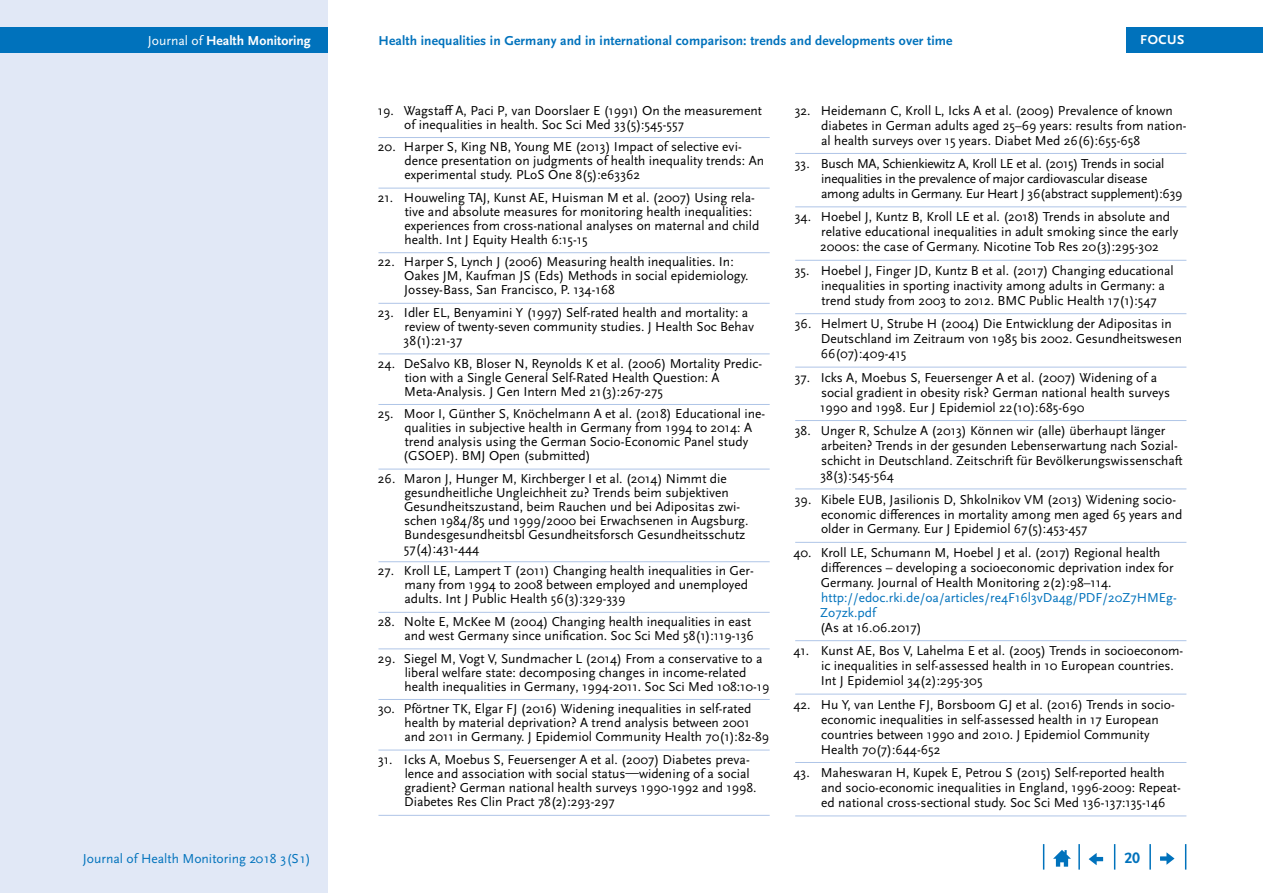
<style>
.page{position:relative;width:1263px;height:893px;background:#fff}
.page>*{position:absolute;margin:0;border:0;box-sizing:border-box;transform-origin:0 0}
.t1{font:700 15.75px "Scala Sans Pro";color:#0072bc}
.t2{font:13.65px "Scala Sans Pro Regular 4";color:#0072bc}
.t3{font:13.65px "Scala Sans Pro Bold 4";color:#fff}
.Literaturverzeichnis{font:13.5px/14.1px "Scala Sans Pro";color:#000}
.Literaturverzeichnis-2{font:13.5px/15px "Scala Sans Pro";letter-spacing:-.02em;color:#000}
.t4{font:13.5px "Scala Sans Pro Bold 4";letter-spacing:.01em;color:#0072bc}
.t5{font:13.5px "Scala Sans Pro Bold 5";letter-spacing:.04em;color:#fff}
.s1{font-family:"Scala Sans Pro Regular 3"}
.s2{color:#0072bc}
</style>
<div class="page">
<div style="left:0;top:0;width:327px;height:893px;background:#e1e8f6"></div>
<div style="left:0;top:28px;width:327px;height:25px;background:#0072bc"></div>
<svg style="left:1185px;top:844px;width:1px;height:26px"></svg>
<hr style="left:1149px;top:844px;width:2px;height:26px;background:#0072bc">
<svg style="left:1114px;top:844px;width:1px;height:26px"></svg>
<hr style="left:1078px;top:844px;width:2px;height:26px;background:#0072bc">
<svg style="left:1043px;top:844px;width:1px;height:26px"></svg>
<svg style="left:1053px;top:850px;width:18px;height:17px"></svg>
<svg style="left:1089px;top:853px;width:14px;height:12px"></svg>
<svg style="left:1160px;top:852px;width:14px;height:13px"></svg>
<div style="left:1126px;top:28px;width:137px;height:25px;background:#0072bc"></div>
<hr style="left:378px;top:137px;width:392px;height:1px;background:#afc5e7">
<hr style="left:378px;top:188px;width:392px;height:1px;background:#afc5e7">
<hr style="left:378px;top:252px;width:392px;height:1px;background:#afc5e7">
<hr style="left:378px;top:303px;width:392px;height:1px;background:#afc5e7">
<hr style="left:378px;top:353px;width:392px;height:1px;background:#afc5e7">
<hr style="left:378px;top:404px;width:392px;height:1px;background:#afc5e7">
<hr style="left:378px;top:469px;width:392px;height:1px;background:#afc5e7">
<hr style="left:378px;top:561px;width:392px;height:1px;background:#afc5e7">
<hr style="left:378px;top:612px;width:392px;height:1px;background:#afc5e7">
<hr style="left:378px;top:648px;width:392px;height:1px;background:#afc5e7">
<hr style="left:378px;top:699px;width:392px;height:1px;background:#afc5e7">
<hr style="left:378px;top:750px;width:392px;height:1px;background:#afc5e7">
<hr style="left:378px;top:815px;width:392px;height:1px;background:#afc5e7">
<hr style="left:795px;top:153px;width:391px;height:1px;background:#afc5e7">
<hr style="left:795px;top:206px;width:391px;height:1px;background:#afc5e7">
<hr style="left:795px;top:260px;width:391px;height:1px;background:#afc5e7">
<hr style="left:795px;top:313px;width:391px;height:1px;background:#afc5e7">
<hr style="left:795px;top:367px;width:391px;height:1px;background:#afc5e7">
<hr style="left:795px;top:420px;width:391px;height:1px;background:#afc5e7">
<hr style="left:795px;top:489px;width:391px;height:1px;background:#afc5e7">
<hr style="left:795px;top:542px;width:391px;height:1px;background:#afc5e7">
<hr style="left:795px;top:640px;width:391px;height:1px;background:#afc5e7">
<hr style="left:795px;top:694px;width:391px;height:1px;background:#afc5e7">
<hr style="left:795px;top:762px;width:391px;height:1px;background:#afc5e7">
<hr style="left:795px;top:815px;width:391px;height:1px;background:#afc5e7">
<p class="t3" style="left:148px;top:33px;width:164px"><span class="s1">Journal of</span> Health Monitoring</p>
<p class="t4" style="left:378px;top:33px;width:575px">Health inequalities in Germany and in international comparison: trends and developments over time</p>
<p class="t5" style="left:1140px;top:32px;width:46px">FOCUS</p>
<p class="Literaturverzeichnis" style="left:404px;top:103px;width:359px;text-indent:-26px">19. Wagstaff A, Paci P, van Doorslaer E (1991) On the measurement of inequalities in health. Soc Sci Med 33(5):545-557</p>
<p class="Literaturverzeichnis" style="left:404px;top:140px;width:361px;text-indent:-27px">20. Harper S, King NB, Young ME (2013) Impact of selective evi&shy;dence presentation on judgments of health inequality trends: An experimental study. PLoS One 8(5):e63362</p>
<p class="Literaturverzeichnis" style="left:404px;top:190px;width:356px;text-indent:-26px">21. Houweling TAJ, Kunst AE, Huisman M et al. (2007) Using rela&shy;tive and absolute measures for monitoring health inequalities: experiences from cross-national analyses on maternal and child health. Int J Equity Health 6:15-15</p>
<p class="Literaturverzeichnis" style="left:404px;top:255px;width:346px;text-indent:-26px">22. Harper S, Lynch J (2006) Measuring health inequalities. In:<br>Oakes JM, Kaufman JS (Eds) Methods in social epidemiology.<br>Jossey-Bass, San Francisco, P. 134-168</p>
<p class="Literaturverzeichnis" style="left:404px;top:305px;width:352px;text-indent:-26px">23. Idler EL, Benyamini Y (1997) Self-rated health and mortality: a review of twenty-seven community studies. J Health Soc Behav<br>38(1):21-37</p>
<p class="Literaturverzeichnis" style="left:404px;top:356px;width:359px;text-indent:-26px">24. DeSalvo KB, Bloser N, Reynolds K et al. (2006) Mortality Predic&shy;tion with a Single General Self-Rated Health Question: A<br>Meta-Analysis. J Gen Intern Med 21(3):267-275</p>
<p class="Literaturverzeichnis" style="left:403px;top:407px;width:363px;text-indent:-25px">25. Moor I, Günther S, Knöchelmann A et al. (2018) Educational ine&shy;qualities in subjective health in Germany from 1994 to 2014: A trend analysis using the German Socio-Economic Panel study (GSOEP). BMJ Open (submitted)</p>
<p class="Literaturverzeichnis" style="left:404px;top:471px;width:346px;text-indent:-26px">26. Maron J, Hunger M, Kirchberger I et al. (2014) Nimmt die gesundheitliche Ungleichheit zu? Trends beim subjektiven Gesundheitszustand, beim Rauchen und bei Adipositas zwi&shy;schen 1984/85 und 1999/2000 bei Erwachsenen in Augsburg.<br>Bundesgesundheitsbl Gesundheitsforsch Gesundheitsschutz 57(4):431-444</p>
<p class="Literaturverzeichnis" style="left:404px;top:564px;width:351px;text-indent:-26px">27. Kroll LE, Lampert T (2011) Changing health inequalities in Ger&shy;many from 1994 to 2008 between employed and unemployed adults. Int J Public Health 56(3):329-339</p>
<p class="Literaturverzeichnis" style="left:378px;top:614px;width:377px;text-align:right">28. Nolte E, McKee M (2004) Changing health inequalities in east and west Germany since unification. Soc Sci Med 58(1):119-136</p>
<p class="Literaturverzeichnis" style="left:405px;top:651px;width:366px;text-indent:-27px">29. Siegel M, Vogt V, Sundmacher L (2014) From a conservative to a liberal welfare state: decomposing changes in income-related health inequalities in Germany, 1994-2011. Soc Sci Med 108:10-19</p>
<p class="Literaturverzeichnis" style="left:404px;top:702px;width:366px;text-indent:-26px">30. Pförtner TK, Elgar FJ (2016) Widening inequalities in self-rated health by material deprivation? A trend analysis between 2001 and 2011 in Germany. J Epidemiol Community Health 70(1):82-89</p>
<p class="Literaturverzeichnis" style="left:404px;top:752px;width:354px;text-indent:-26px">31. Icks A, Moebus S, Feuersenger A et al. (2007) Diabetes preva&shy;lence and association with social status—widening of a social gradient? German national health surveys 1990-1992 and 1998.<br>Diabetes Res Clin Pract 78(2):293-297</p>
<p class="Literaturverzeichnis" style="left:821px;top:103px;width:367px;line-height:15px;text-indent:-26px">32. Heidemann C, Kroll L, Icks A et al. (2009) Prevalence of known diabetes in German adults aged 25–69 years: results from nation&shy;al health surveys over 15 years. Diabet Med 26(6):655-658</p>
<p class="Literaturverzeichnis-2" style="left:821px;top:156px;width:363px;text-indent:-26px">33. Busch MA, Schienkiewitz A, Kroll LE et al. (2015) Trends in social inequalities in the prevalence of major cardiovascular disease among adults in Germany. Eur Heart J 36(abstract supplement):639</p>
<p class="Literaturverzeichnis" style="left:820px;top:210px;width:359px;line-height:15px;text-indent:-25px">34. Hoebel J, Kuntz B, Kroll LE et al. (2018) Trends in absolute and relative educational inequalities in adult smoking since the early<br>2000s: the case of Germany. Nicotine Tob Res 20(3):295-302</p>
<p class="Literaturverzeichnis" style="left:821px;top:263px;width:354px;line-height:15px;text-indent:-26px">35. Hoebel J, Finger JD, Kuntz B et al. (2017) Changing educational inequalities in sporting inactivity among adults in Germany: a trend study from 2003 to 2012. BMC Public Health 17(1):547</p>
<p class="Literaturverzeichnis" style="left:821px;top:316px;width:363px;line-height:15px;text-indent:-26px">36. Helmert U, Strube H (2004) Die Entwicklung der Adipositas in<br>Deutschland im Zeitraum von 1985 bis 2002. Gesundheitswesen<br>66(07):409-415</p>
<p class="Literaturverzeichnis" style="left:820px;top:370px;width:351px;line-height:15px;text-indent:-25px">37. Icks A, Moebus S, Feuersenger A et al. (2007) Widening of a social gradient in obesity risk? German national health surveys<br>1990 and 1998. Eur J Epidemiol 22(10):685-690</p>
<p class="Literaturverzeichnis" style="left:820px;top:423px;width:364px;line-height:15px;text-indent:-26px">38. Unger R, Schulze A (2013) Können wir (alle) überhaupt länger arbeiten? Trends in der gesunden Lebenserwartung nach Sozial&shy;schicht in Deutschland. Zeitschrift für Bevölkerungswissenschaft 38(3):545-564</p>
<p class="Literaturverzeichnis" style="left:821px;top:492px;width:363px;line-height:15px;text-indent:-26px">39. Kibele EUB, Jasilionis D, Shkolnikov VM (2013) Widening socio&shy;economic differences in mortality among men aged 65 years and older in Germany. Eur J Epidemiol 67(5):453-457</p>
<p class="Literaturverzeichnis" style="left:820px;top:545px;width:358px;line-height:15px;text-indent:-27px">40. Kroll LE, Schumann M, Hoebel J et al. (2017) Regional health differences – developing a socioeconomic deprivation index for Germany. Journal of Health Monitoring 2(2):98–114. <span class="s2">http://edoc.rki.de/oa/articles/re4F16l3vDa4g/PDF/20Z7HMEg-Zo7zk.pdf<br></span>(As at 16.06.2017)</p>
<p class="Literaturverzeichnis" style="left:821px;top:643px;width:364px;line-height:15px;text-indent:-27px">41. Kunst AE, Bos V, Lahelma E et al. (2005) Trends in socioeconom&shy;ic inequalities in self-assessed health in 10 European countries.<br>Int J Epidemiol 34(2):295-305</p>
<p class="Literaturverzeichnis" style="left:821px;top:697px;width:355px;line-height:15px;text-indent:-27px">42. Hu Y, van Lenthe FJ, Borsboom GJ et al. (2016) Trends in socio&shy;economic inequalities in self-assessed health in 17 European countries between 1990 and 2010. J Epidemiol Community Health 70(7):644-652</p>
<p class="Literaturverzeichnis" style="left:821px;top:765px;width:361px;line-height:15px;text-indent:-28px">43. Maheswaran H, Kupek E, Petrou S (2015) Self-reported health and socio-economic inequalities in England, 1996-2009: Repeat&shy;ed national cross-sectional study. Soc Sci Med 136-137:135-146</p>
<p class="t2" style="left:83px;top:850px;width:229px">Journal of Health Monitoring 2018 3(S1)</p>
<p class="t1" style="left:1124px;top:849px;width:17px">20</p>
</div>
